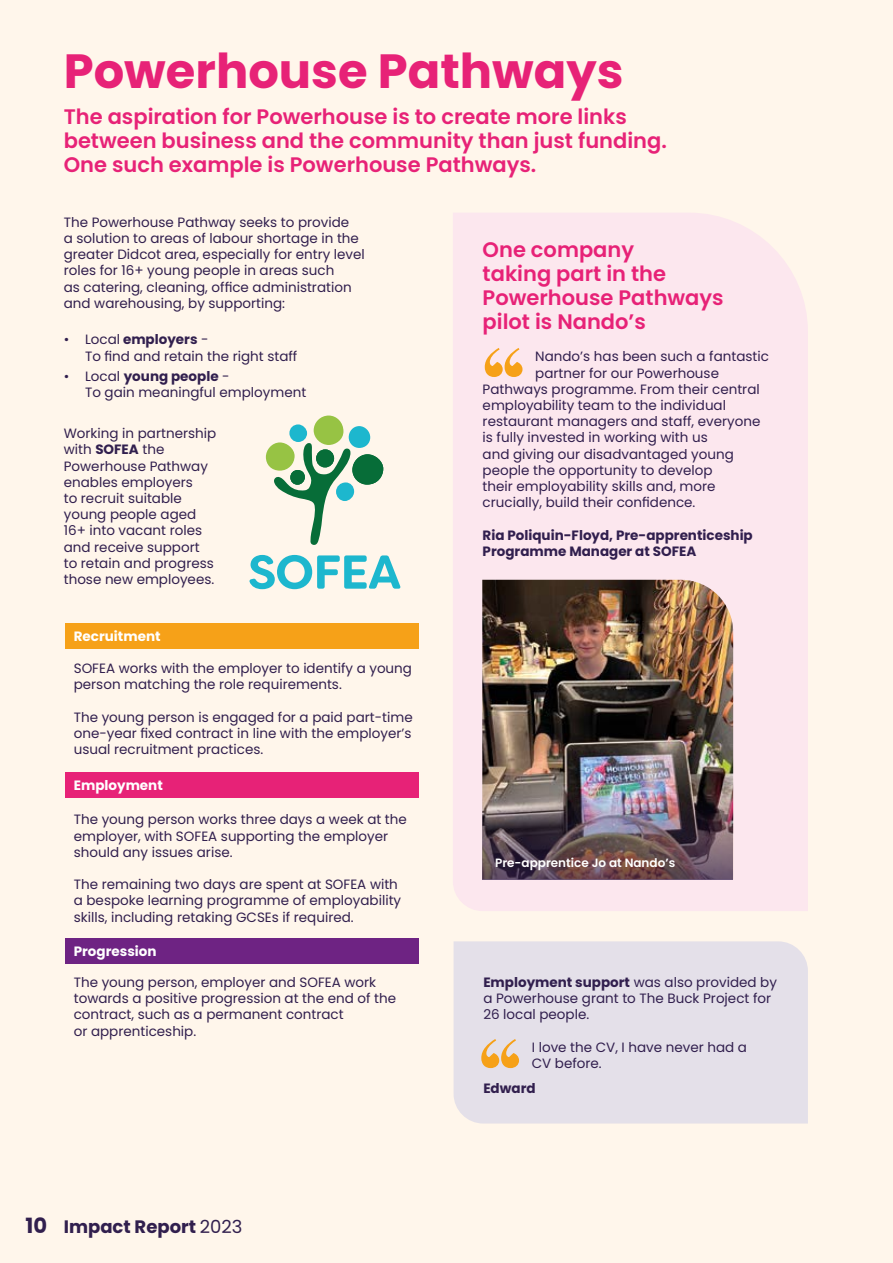
<style>
.page{position:relative;width:893px;height:1263px;background:#fff6eb}
.page>*{position:absolute;margin:0;border:0;box-sizing:border-box;transform-origin:0 0}
.t1{font:700 48px "Poppins";color:#e72277}
.t2{font:600 21px/24px "Poppins";color:#e72277}
.t3{font:700 18px "Poppins";color:#311f4e}
.t4{font:13.5px/16.2px "Poppins";color:#311f4e}
.t5{font:700 13.5px/16.2px "Poppins";color:#311f4e}
.t6{font:700 13.5px "Poppins";color:#fff}
.t7{font:600 12px "Poppins";color:#fff}
.s1{font-weight:700}
.s2{font-size:21px}
.s3{font-weight:400}
</style>
<div class="page">
<div style="left:65px;top:623px;width:354px;height:26px;background:#f6a118"></div>
<div style="left:65px;top:772px;width:354px;height:26px;background:#e72277"></div>
<div style="left:65px;top:938px;width:354px;height:26px;background:#6e2383"></div>
<svg style="left:274px;top:443px;width:109px;height:102px"></svg>
<div style="left:352px;top:454px;width:31px;height:31px;background:#076d38;border-radius:50%"></div>
<div style="left:316px;top:449px;width:18px;height:18px;background:#076d38;border-radius:50%"></div>
<div style="left:290px;top:470px;width:15px;height:15px;background:#076d38;border-radius:50%"></div>
<div style="left:336px;top:482px;width:18px;height:19px;background:#1db7ce;border-radius:50%"></div>
<div style="left:349px;top:426px;width:21px;height:22px;background:#1db7ce;border-radius:50%"></div>
<div style="left:314px;top:415px;width:29px;height:30px;background:#97c344;border-radius:14px"></div>
<div style="left:266px;top:442px;width:29px;height:29px;background:#97c344;border-radius:50%"></div>
<div style="left:289px;top:424px;width:18px;height:18px;background:#1db7ce;border-radius:50%"></div>
<svg style="left:249px;top:555px;width:151px;height:34px"></svg>
<div style="left:453px;top:213px;width:355px;height:698px;background:#fce7ee"></div>
<svg style="left:485px;top:348px;width:37px;height:29px"></svg>
<div style="left:454px;top:941px;width:354px;height:182px;background:#e4e0e9"></div>
<svg style="left:481px;top:1039px;width:38px;height:29px"></svg>
<img style="left:482px;top:580px;width:251px;height:191px">
<img style="left:482px;top:771px;width:251px;height:108px">
<h1 class="t1" style="left:64px;top:43px;width:561px">Powerhouse Pathways</h1>
<h2 class="t2" style="left:64px;top:105px;width:604px">The aspiration for Powerhouse is to create more links between business and the community than just funding.<br>One such example is Powerhouse Pathways.</h2>
<p class="t4" style="left:64px;top:214px;width:303px">The Powerhouse Pathway seeks to provide<br>a solution to areas of labour shortage in the greater Didcot area, especially for entry level roles for 16+ young people in areas such<br>as catering, cleaning, office administration and warehousing, by supporting:</p>
<p class="t4" style="left:85px;top:332px;width:214px;text-indent:-21px">• Local <span class="s1">employers</span> -<br>To find and retain the right staff</p>
<p class="t4" style="left:85px;top:368px;width:223px;text-indent:-21px">• Local <span class="s1">young people</span> -<br>To gain meaningful employment</p>
<p class="t4" style="left:64px;top:425px;width:154px">Working in partnership with <span class="s1">SOFEA</span> the<br>Powerhouse Pathway enables employers<br>to recruit suitable young people aged<br>16+ into vacant roles and receive support to retain and progress those new employees.</p>
<h2 class="t2" style="left:483px;top:238px;width:243px">One company<br>taking part in the<br>Powerhouse Pathways pilot is Nando’s</h2>
<p class="t4" style="left:535px;top:349px;width:235px">Nando’s has been such a fantastic</p>
<p class="t4" style="left:535px;top:365px;width:185px">partner for our Powerhouse</p>
<p class="t4" style="left:483px;top:381px;width:279px">Pathways programme. From their central</p>
<p class="t4" style="left:483px;top:397px;width:245px">employability team to the individual</p>
<p class="t4" style="left:483px;top:413px;width:279px">restaurant managers and staff, everyone</p>
<p class="t4" style="left:483px;top:430px;width:227px">is fully invested in working with us</p>
<p class="t4" style="left:483px;top:446px;width:253px">and giving our disadvantaged young</p>
<p class="t4" style="left:483px;top:462px;width:231px">people the opportunity to develop</p>
<p class="t4" style="left:483px;top:478px;width:234px">their employability skills and, more</p>
<p class="t4" style="left:483px;top:494px;width:214px">crucially, build their confidence.</p>
<p class="t5" style="left:483px;top:527px;width:272px">Ria Poliquin-Floyd, Pre-apprenticeship<br>Programme Manager at SOFEA</p>
<p class="t6" style="left:74px;top:629px;width:88px">Recruitment</p>
<p class="t4" style="left:74px;top:660px;width:340px">SOFEA works with the employer to identify a young person matching the role requirements.</p>
<p class="t4" style="left:74px;top:709px;width:340px;text-align:justify">The young person is engaged for a paid part-time one-year fixed contract in line with the employer’s usual recruitment practices.</p>
<p class="t6" style="left:74px;top:777px;width:91px">Employment</p>
<p class="t4" style="left:74px;top:812px;width:335px">The young person works three days a week at the employer, with SOFEA supporting the employer should any issues arise.</p>
<p class="t4" style="left:74px;top:876px;width:329px">The remaining two days are spent at SOFEA with a bespoke learning programme of employability skills, including retaking GCSEs if required.</p>
<p class="t6" style="left:74px;top:943px;width:84px">Progression</p>
<p class="t4" style="left:74px;top:974px;width:324px">The young person, employer and SOFEA work towards a positive progression at the end of the contract, such as a permanent contract<br>or apprenticeship.</p>
<h3 class="t3" style="left:26px;top:1216px;width:219px"><span class="s2">10</span> Impact Report <span class="s3">2023</span></h3>
<p class="t7" style="left:495px;top:855px;width:182px">Pre-apprentice Jo at Nando’s</p>
<p class="t4" style="left:483px;top:974px;width:295px"><span class="s1">Employment support</span> was also provided by a Powerhouse grant to The Buck Project for<br>26 local people.</p>
<p class="t4" style="left:532px;top:1039px;width:217px">I love the CV, I have never had a<br>CV before.</p>
<p class="t5" style="left:483px;top:1080px;width:54px">Edward</p>
</div>
